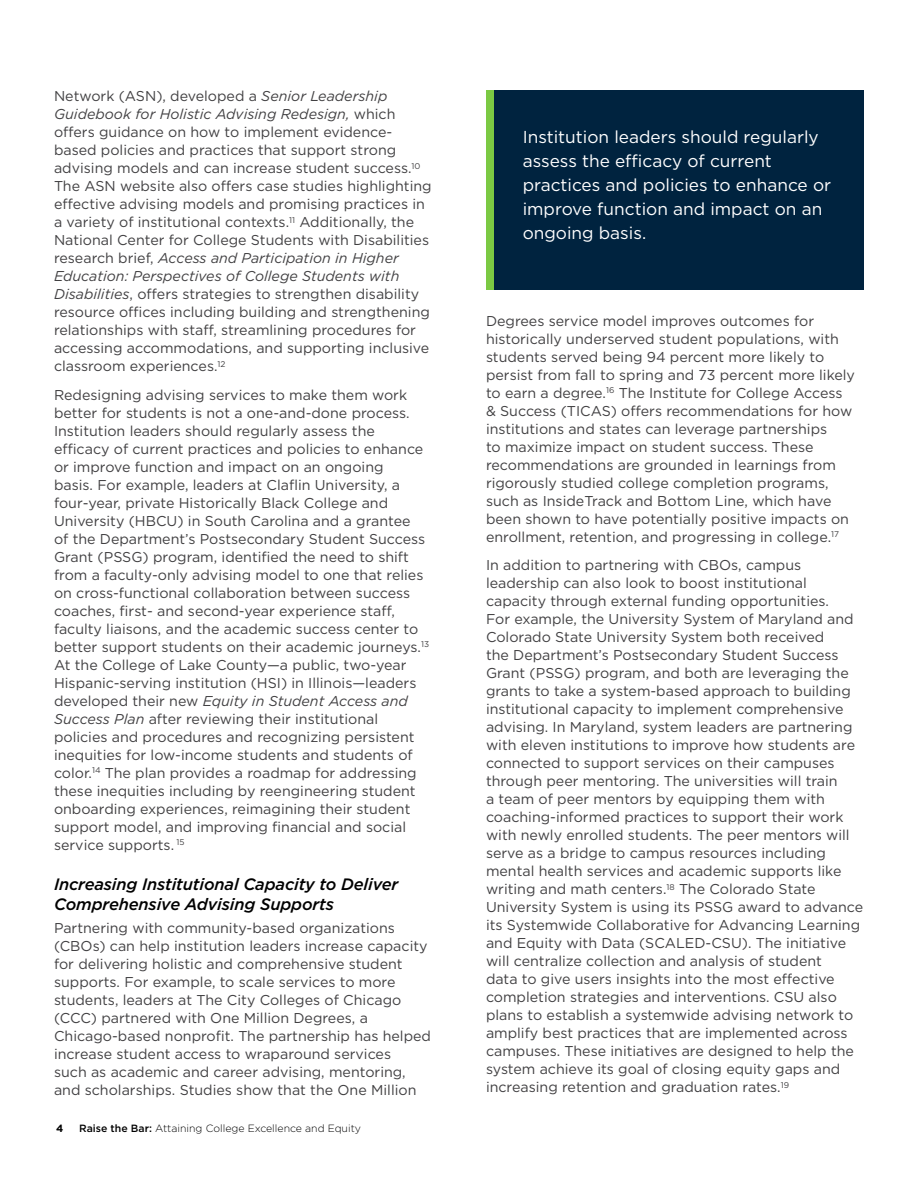
<style>
.page{position:relative;width:918px;height:1188px;background:#fff}
.page>*{position:absolute;margin:0;border:0;box-sizing:border-box;transform-origin:0 0}
.t1{font:17.25px/24px "Gotham";color:#fff}
.t2{font:italic 500 16.5px/19.5px "Gotham";letter-spacing:-.01em;color:#000}
.Body_Text{font:14.25px/18px "Gotham";color:#414042}
.t3{font:300 10.5px "Gotham";color:#000}
.t4{font:700 10.5px "Gotham";color:#000}
.s1{font-style:italic}
.s2{font-weight:500}
</style>
<div class="page">
<div style="left:487px;top:90px;width:377px;height:199px;background:#00233f"></div>
<div style="left:487px;top:90px;width:7px;height:199px;background:#7bc943"></div>
<p class="Body_Text" style="left:54px;top:87px;width:379px">Network (ASN), developed a <span class="s1">Senior Leadership Guidebook for Holistic Advising Redesign,</span> which offers guidance on how to implement evidence&shy;based policies and practices that support strong advising models and can increase student success.<sup>10<br></sup>The ASN website also offers case studies highlighting effective advising models and promising practices in a variety of institutional contexts.<sup>11</sup> Additionally, the National Center for College Students with Disabilities research brief, <span class="s1">Access and Participation in Higher Education: Perspectives of College Students with Disabilities</span>, offers strategies to strengthen disability resource offices including building and strengthening relationships with staff, streamlining procedures for accessing accommodations, and supporting inclusive classroom experiences.<sup>12</sup></p>
<p class="Body_Text" style="left:54px;top:386px;width:377px">Redesigning advising services to make them work better for students is not a one-and-done process.<br>Institution leaders should regularly assess the efficacy of current practices and policies to enhance or improve function and impact on an ongoing<br>basis. For example, leaders at Claflin University, a four-year, private Historically Black College and University (HBCU) in South Carolina and a grantee<br>of the Department’s Postsecondary Student Success Grant (PSSG) program, identified the need to shift from a faculty-only advising model to one that relies on cross-functional collaboration between success coaches, first- and second-year experience staff, faculty liaisons, and the academic success center to better support students on their academic journeys.<sup>13<br></sup>At the College of Lake County—a public, two-year Hispanic-serving institution (HSI) in Illinois—leaders developed their new <span class="s1">Equity in Student Access and Success Plan</span> after reviewing their institutional policies and procedures and recognizing persistent inequities for low-income students and students of color.<sup>14</sup> The plan provides a roadmap for addressing these inequities including by reengineering student onboarding experiences, reimagining their student support model, and improving financial and social service supports. <sup>15</sup></p>
<h3 class="t2" style="left:54px;top:874px;width:346px">Increasing Institutional Capacity to Deliver<br>Comprehensive Advising Supports</h3>
<p class="Body_Text" style="left:54px;top:919px;width:379px">Partnering with community-based organizations (CBOs) can help institution leaders increase capacity for delivering holistic and comprehensive student supports. For example, to scale services to more students, leaders at The City Colleges of Chicago (CCC) partnered with One Million Degrees, a Chicago-based nonprofit. The partnership has helped increase student access to wraparound services<br>such as academic and career advising, mentoring, and scholarships. Studies show that the One Million</p>
<p class="t4" style="left:56px;top:1121px;width:9px">4</p>
<p class="t3" style="left:79px;top:1121px;width:283px"><span class="s2">Raise the Bar:</span> Attaining College Excellence and Equity</p>
<h2 class="t1" style="left:523px;top:125px;width:310px">Institution leaders should regularly assess the efficacy of current practices and policies to enhance or improve function and impact on an ongoing basis.</h2>
<p class="Body_Text" style="left:486px;top:311px;width:371px">Degrees service model improves outcomes for historically underserved student populations, with students served being 94 percent more likely to persist from fall to spring and 73 percent more likely to earn a degree.<sup>16</sup> The Institute for College Access &amp; Success (TICAS) offers recommendations for how institutions and states can leverage partnerships<br>to maximize impact on student success. These recommendations are grounded in learnings from rigorously studied college completion programs, such as InsideTrack and Bottom Line, which have been shown to have potentially positive impacts on enrollment, retention, and progressing in college.<sup>17</sup></p>
<p class="Body_Text" style="left:486px;top:556px;width:379px">In addition to partnering with CBOs, campus leadership can also look to boost institutional capacity through external funding opportunities.<br>For example, the University System of Maryland and Colorado State University System both received<br>the Department’s Postsecondary Student Success Grant (PSSG) program, and both are leveraging the grants to take a system-based approach to building institutional capacity to implement comprehensive advising. In Maryland, system leaders are partnering with eleven institutions to improve how students are connected to support services on their campuses through peer mentoring. The universities will train<br>a team of peer mentors by equipping them with coaching-informed practices to support their work with newly enrolled students. The peer mentors will serve as a bridge to campus resources including mental health services and academic supports like writing and math centers.<sup>18</sup> The Colorado State University System is using its PSSG award to advance its Systemwide Collaborative for Advancing Learning and Equity with Data (SCALED-CSU). The initiative will centralize collection and analysis of student<br>data to give users insights into the most effective completion strategies and interventions. CSU also plans to establish a systemwide advising network to amplify best practices that are implemented across campuses. These initiatives are designed to help the system achieve its goal of closing equity gaps and increasing retention and graduation rates.<sup>19</sup></p>
</div>
